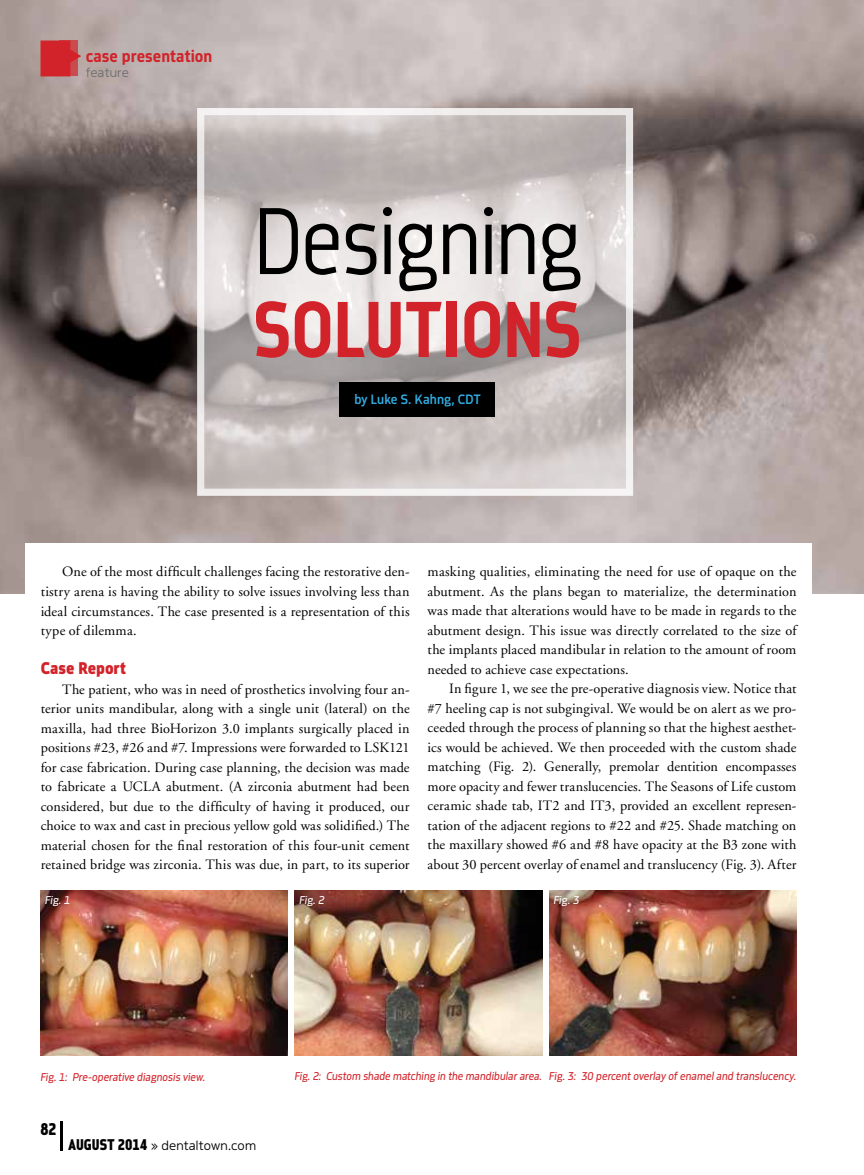
<style>
.page{position:relative;width:864px;height:1175px;background:#fff}
.page>*{position:absolute;margin:0;border:0;box-sizing:border-box;transform-origin:0 0}
.t1{font:300 100.65px "Metroflex Narrow";letter-spacing:-.02em;color:#000}
.t2{font:700 84.15px "Metroflex Narrow";color:#d2232a}
.t3{font:700 18px "Metroflex Uni";color:#d2232a}
.t4{font:18px "Metroflex Uni Hvy";color:#d2232a}
.t5{font:18px "Metroflex Narrow Hvy";color:#000}
.t6{font:500 14.4px "Metroflex Uni";letter-spacing:.01em;color:#31aee4}
.t7{font:14.25px/19.5px "Adobe Garamond";letter-spacing:.01em;color:#000;text-align:justify}
.t8{font:13.5px "Metroflex Wide Lt OSF";letter-spacing:.015em;color:#000}
.t9{font:13.5px "Metroflex Wide Lt OSF";letter-spacing:.015em;color:#6d6e71}
.t10{font:italic 12px "Metroflex Uni";letter-spacing:.005em;color:#d2232a;scale:.96 1}
.t11{font:italic 12px "Metroflex Uni";letter-spacing:.005em;color:#d2232a}
.t12{font:italic 12px "Metroflex Uni";letter-spacing:.005em;color:#fff}
.s1{font-family:"Metroflex Narrow Hvy";font-size:16.5px}
</style>
<div class="page">
<img style="left:0;top:0;width:864px;height:593px">
<div style="left:25px;top:544px;width:787px;height:384px;background:#fff"></div>
<svg style="left:205px;top:116px;width:420px;height:372px;background:#ccc5c4"></svg>
<div style="left:197px;top:108px;width:436px;height:388px;border:7px solid #fff"></div>
<div style="left:339px;top:382px;width:156px;height:35px;background:#000"></div>
<svg style="left:40px;top:40px;width:41px;height:36px"></svg>
<svg style="left:59px;top:40px;width:18px;height:36px"></svg>
<hr style="left:60px;top:1120px;width:3px;height:30px;background:#000">
<img style="left:41px;top:890px;width:247px;height:165px">
<img style="left:295px;top:890px;width:247px;height:165px">
<img style="left:549px;top:890px;width:247px;height:165px">
<p class="t3" style="left:86px;top:46px;width:128px">case presentation</p>
<p class="t9" style="left:86px;top:65px;width:45px">feature</p>
<h1 class="t1" style="left:254px;top:182px;width:329px">Designing</h1>
<h2 class="t2" style="left:254px;top:280px;width:329px">SOLUTIONS</h2>
<p class="t6" style="left:354px;top:391px;width:128px">by Luke S. Kahng, CDT</p>
<p class="t7" style="left:41px;top:562px;width:370px;text-indent:22px">One of the most difficult challenges facing the restorative den&shy;tistry arena is having the ability to solve issues involving less than ideal circumstances. The case presented is a representation of this type of dilemma.</p>
<p class="t4" style="left:41px;top:657px;width:87px">Case Report</p>
<p class="t7" style="left:41px;top:679px;width:370px;text-indent:22px">The patient, who was in need of prosthetics involving four an&shy;terior units mandibular, along with a single unit (lateral) on the maxilla, had three BioHorizon 3.0 implants surgically placed in positions #23, #26 and #7. Impressions were forwarded to LSK121 for case fabrication. During case planning, the decision was made to fabricate a UCLA abutment. (A zirconia abutment had been considered, but due to the difficulty of having it produced, our choice to wax and cast in precious yellow gold was solidified.) The material chosen for the final restoration of this four-unit cement retained bridge was zirconia. This was due, in part, to its superior</p>
<p class="t7" style="left:428px;top:562px;width:370px">masking qualities, eliminating the need for use of opaque on the abutment. As the plans began to materialize, the determination was made that alterations would have to be made in regards to the abutment design. This issue was directly correlated to the size of the implants placed mandibular in relation to the amount of room needed to achieve case expectations.</p>
<p class="t7" style="left:428px;top:679px;width:370px;text-indent:22px">In figure 1, we see the pre-operative diagnosis view. Notice that #7 heeling cap is not subgingival. We would be on alert as we pro&shy;ceeded through the process of planning so that the highest aesthet&shy;ics would be achieved. We then proceeded with the custom shade matching (Fig. 2). Generally, premolar dentition encompasses more opacity and fewer translucencies. The Seasons of Life custom ceramic shade tab, IT2 and IT3, provided an excellent represen&shy;tation of the adjacent regions to #22 and #25. Shade matching on the maxillary showed #6 and #8 have opacity at the B3 zone with about 30 percent overlay of enamel and translucency (Fig. 3). After</p>
<p class="t12" style="left:45px;top:893px;width:27px">Fig. 1</p>
<p class="t12" style="left:299px;top:893px;width:27px">Fig. 2</p>
<p class="t12" style="left:554px;top:893px;width:27px">Fig. 3</p>
<p class="t11" style="left:41px;top:1069px;width:166px">Fig. 1: Pre-operative diagnosis view.</p>
<p class="t5" style="left:40px;top:1119px;width:18px">82</p>
<p class="t8" style="left:69px;top:1137px;width:189px"><span class="s1">AUGUST 2014</span> » dentaltown.com</p>
<p class="t10" style="left:295px;top:1069px;width:524px">Fig. 2: Custom shade matching in the mandibular area. Fig. 3: 30 percent overlay of enamel and translucency.</p>
</div>
